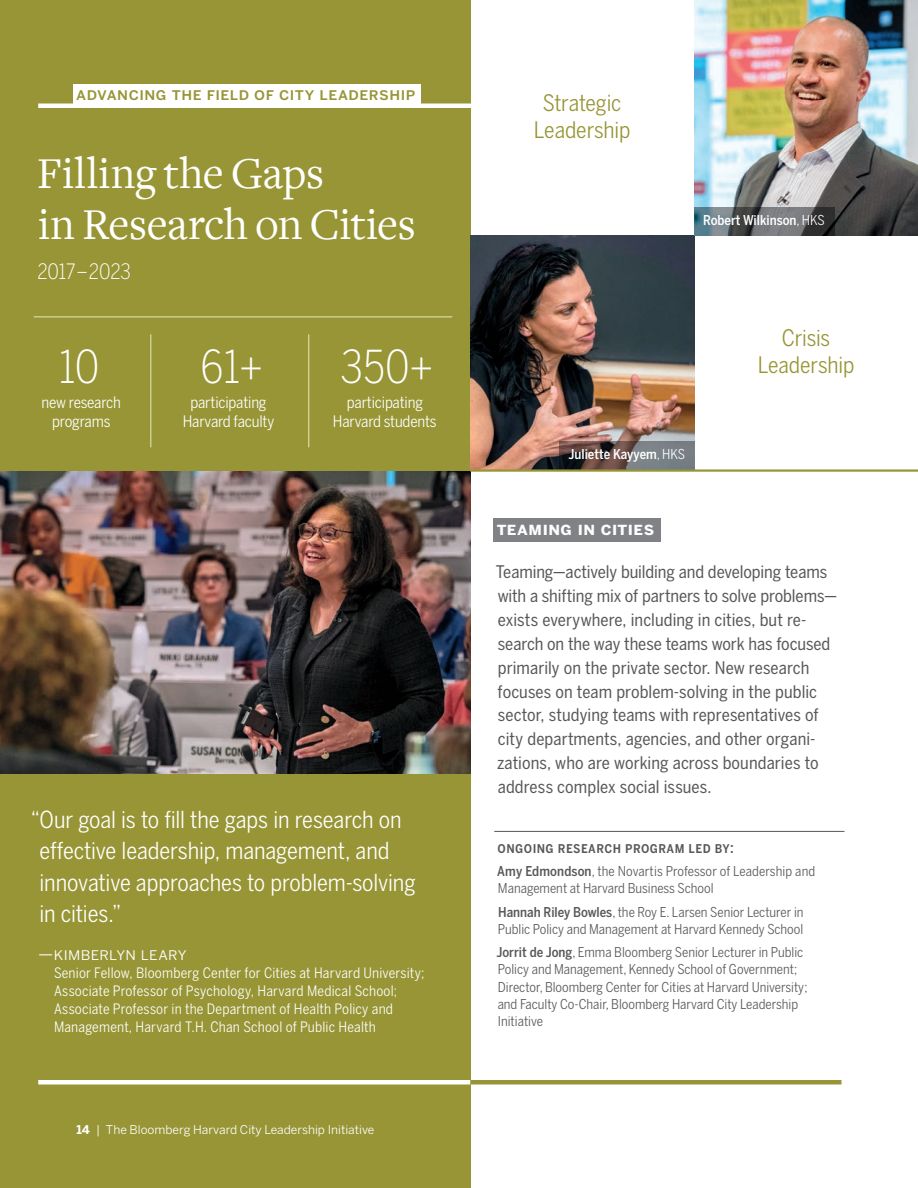
<style>
.page{position:relative;width:918px;height:1188px;background:#fff}
.page>*{position:absolute;margin:0;border:0;box-sizing:border-box;transform-origin:0 0}
.Head_A_Serif_30_5pt{font:45.75px/51px "Freight Text";letter-spacing:-.01em;color:#fff}
.t1{font:300 45px "Benton Sans Cond";color:#fff}
.Quote_15_5pt{font:23.25px/31.5px "Benton Sans Cond";letter-spacing:-.005em;color:#fff}
.Research_Areas{font:22.5px/27px "Benton Sans Cond";letter-spacing:-.005em;color:#979535;text-align:center}
.t2{font:300 21px "Benton Sans Cond";letter-spacing:-.01em;color:#fff}
.Project_Body{font:17.25px/24px "Benton Sans Cond";color:#57585a}
.Project_Title_Shaded{font:17.25px "Benton Sans Bold SC";letter-spacing:.03em;color:#fff}
.t3{font:16.5px "Benton Sans Medium SC";letter-spacing:.03em;color:#979535}
.Quote_Attrib_Name_11pt{font:16.5px "Benton Sans Book SC";letter-spacing:.02em;color:#fff}
.t4{font:15.75px/18.9px "Benton Sans Cond";letter-spacing:-.01em;color:#fff;text-align:center}
.Project_Leaders_Head_Caps{font:15px "Benton Sans Cond Medium SC";letter-spacing:.03em;color:#57585a}
.Quote_Attrib_Titles_9_5pt{font:14.25px/18px "Benton Sans Cond";letter-spacing:.01em;color:#fff}
.Project_Leaders_Names{font:13.5px/17.2px "Benton Sans Cond";color:#57585a}
.Photo_Overlay_LEFT{font:500 13.5px "Benton Sans Cond";color:#fff}
.Photo_Overlay_RIGHT{font:500 13.5px "Benton Sans Cond";color:#fff}
.Pg___Left{font:12px "Benton Sans";color:#fff}
.s1{font-weight:400}
.s2{font-weight:700}
.s3{font-weight:500}
</style>
<div class="page">
<div style="left:0;top:0;width:470px;height:1188px;background:#979535"></div>
<hr style="left:150px;top:334px;width:1px;height:113px;background:#e7eabe">
<hr style="left:308px;top:334px;width:1px;height:113px;background:#e7eabe">
<hr style="left:34px;top:316px;width:418px;height:1px;background:#e7eabe">
<div style="left:494px;top:518px;width:167px;height:23px;background:#808285"></div>
<hr style="left:494px;top:831px;width:350px;height:1px;background:#57585a">
<div style="left:73px;top:84px;width:348px;height:22px;background:#fff"></div>
<img style="left:470px;top:236px;width:224px;height:233px">
<img style="left:694px;top:0;width:224px;height:236px">
<img style="left:0;top:472px;width:470px;height:301px">
<hr style="left:470px;top:1080px;width:372px;height:4px;background:#979535">
<hr style="left:38px;top:1080px;width:432px;height:4px;background:#fff">
<svg style="left:559px;top:441px;width:135px;height:28px;background:#655d5d"></svg>
<hr style="left:470px;top:469px;width:448px;height:3px;background:#979535">
<hr style="left:38px;top:104px;width:436px;height:4px;background:#fff">
<svg style="left:694px;top:207px;width:140px;height:29px;background:#5b6367"></svg>
<p class="t3" style="left:76px;top:84px;width:341px">ADVANCING THE FIELD OF CITY LEADERSHIP</p>
<p class="Head_A_Serif_30_5pt" style="left:37px;top:149px;width:381px">Filling the Gaps<br>in Research on Cities</p>
<p class="t2" style="left:37px;top:260px;width:95px">2017–2023</p>
<p class="Research_Areas" style="left:534px;top:89px;width:98px">Strategic<br>Leadership</p>
<p class="Photo_Overlay_LEFT" style="left:703px;top:213px;width:123px">Robert Wilkinson<span class="s1">, HKS</span></p>
<p class="Research_Areas" style="left:782px;top:324px;width:50px">Crisis</p>
<p class="t1" style="left:59px;top:340px;width:42px">10</p>
<p class="t4" style="left:42px;top:393px;width:81px">new research programs</p>
<p class="t1" style="left:200px;top:340px;width:64px">61+</p>
<p class="Research_Areas" style="left:758px;top:351px;width:98px">Leadership</p>
<p class="t4" style="left:183px;top:393px;width:93px">participating<br>Harvard faculty</p>
<p class="t1" style="left:341px;top:340px;width:94px">350+</p>
<p class="t4" style="left:333px;top:393px;width:105px">participating<br>Harvard students</p>
<p class="Photo_Overlay_RIGHT" style="left:568px;top:446px;width:118px">Juliette Kayyem<span class="s1">, HKS</span></p>
<p class="Project_Title_Shaded" style="left:497px;top:518px;width:159px">teaming in cities</p>
<p class="Project_Body" style="left:496px;top:559px;width:343px">Teaming—actively building and developing teams with a shifting mix of partners to solve problems— exists everywhere, including in cities, but re&shy;search on the way these teams work has focused primarily on the private sector. New research focuses on team problem-solving in the public sector, studying teams with representatives of city departments, agencies, and other organi&shy;zations, who are working across boundaries to address complex social issues.</p>
<p class="Quote_15_5pt" style="left:40px;top:803px;width:378px;text-indent:-9px">“Our goal is to fill the gaps in research on effective leadership, management, and innovative approaches to problem-solving in cities.”</p>
<p class="Quote_Attrib_Name_11pt" style="left:38px;top:944px;width:150px">—KIMBERLYN LEARY</p>
<p class="Quote_Attrib_Titles_9_5pt" style="left:54px;top:964px;width:372px">Senior Fellow, Bloomberg Center for Cities at Harvard University; Associate Professor of Psychology, Harvard Medical School; Associate Professor in the Department of Health Policy and Management, Harvard T.H. Chan School of Public Health</p>
<p class="Pg___Left" style="left:76px;top:1123px;width:299px"><span class="s2">14</span> | The Bloomberg Harvard City Leadership Initiative</p>
<p class="Project_Leaders_Head_Caps" style="left:498px;top:839px;width:238px">ONGOING RESEARCH PROGRAM LED BY:</p>
<p class="Project_Leaders_Names" style="left:497px;top:862px;width:319px"><span class="s3">Amy Edmondson</span>, the Novartis Professor of Leadership and<br>Management at Harvard Business School</p>
<p class="Project_Leaders_Names" style="left:498px;top:903px;width:307px"><span class="s3">Hannah Riley Bowles</span>, the Roy E. Larsen Senior Lecturer in<br>Public Policy and Management at Harvard Kennedy School</p>
<p class="Project_Leaders_Names" style="left:496px;top:943px;width:313px"><span class="s3">Jorrit de Jong</span>, Emma Bloomberg Senior Lecturer in Public Policy and Management, Kennedy School of Government; Director, Bloomberg Center for Cities at Harvard University; and Faculty Co-Chair, Bloomberg Harvard City Leadership Initiative</p>
</div>
